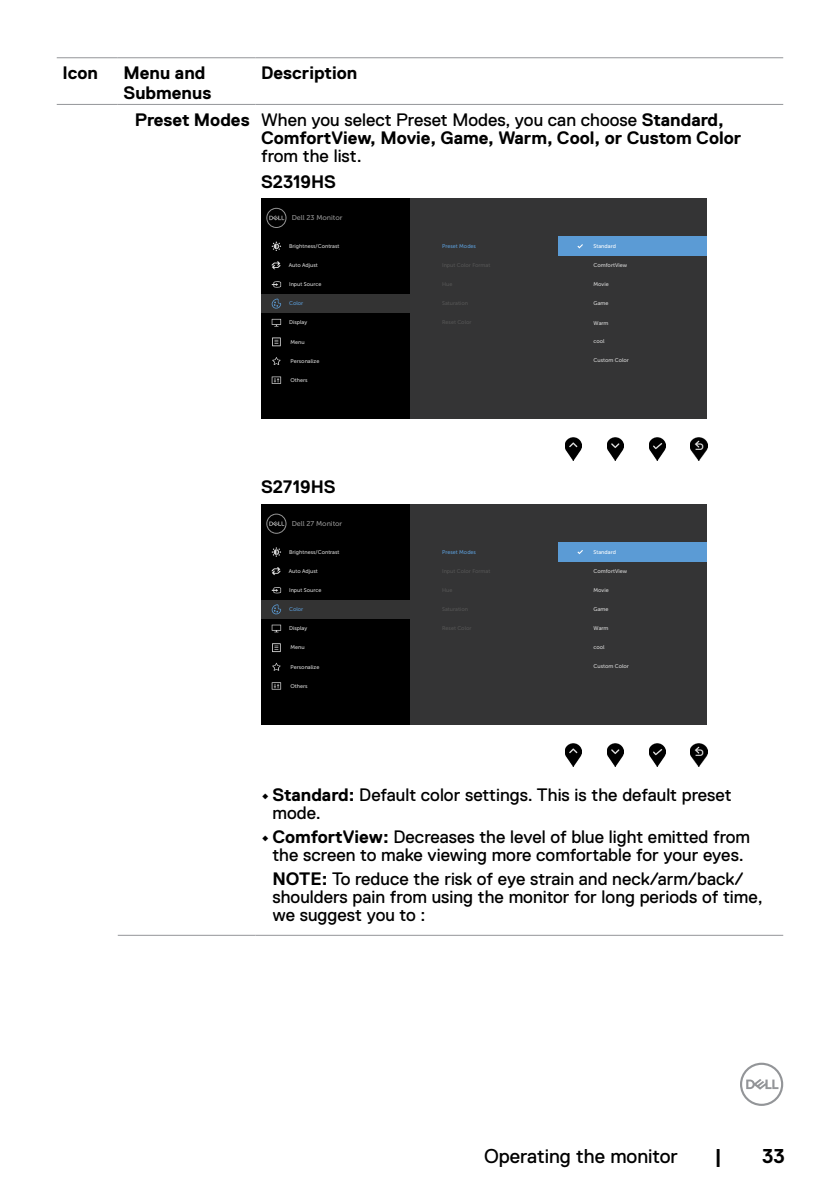
<style>
.page{position:relative;width:840px;height:1191px;background:#fff}
.page>*{position:absolute;margin:0;border:0;box-sizing:border-box;transform-origin:0 0}
.t1{font:20px "Dell Replica";color:#000}
.t2{font:700 20px "Dell Replica";color:#000}
.Table-Note{font:18px/18px "Dell Replica";color:#000}
.Table_bullet{font:700 18px/18px "Dell Replica";color:#000}
.Table_Head{font:700 18px/20px "Dell Replica";color:#000}
.Table_Paragraph{font:700 18px "Dell Replica";color:#000}
.Table_Paragraph-Inde{font:700 18px "Dell Replica";color:#000}
.t3{font:7px "Museo Sans For Dell 500";color:#939393}
.t4{font:5.4px "Museo Sans For Dell 500";color:#d9d9d9}
.t5{font:5.4px "Museo Sans For Dell 500";color:#5b9bd5}
.t6{font:5.4px "Museo Sans For Dell 500";color:#fff}
.s1{font-weight:400}
.s2{font-weight:700}
</style>
<div class="page">
<svg style="left:740px;top:1062px;width:42px;height:44px"></svg>
<hr style="left:57px;top:57px;width:61px;height:1px;background:#939598">
<hr style="left:118px;top:57px;width:137px;height:1px;background:#939598">
<hr style="left:255px;top:57px;width:527px;height:1px;background:#939598">
<hr style="left:57px;top:104px;width:61px;height:1px;background:#939598">
<hr style="left:118px;top:104px;width:137px;height:1px;background:#939598">
<hr style="left:255px;top:104px;width:527px;height:1px;background:#939598">
<hr style="left:118px;top:935px;width:137px;height:1px;background:#939598">
<hr style="left:255px;top:935px;width:527px;height:1px;background:#939598">
<div style="left:261px;top:198px;width:445px;height:220px;background:#343435"></div>
<div style="left:261px;top:198px;width:148px;height:39px;background:#000"></div>
<svg style="left:266px;top:208px;width:20px;height:20px"></svg>
<div style="left:261px;top:256px;width:148px;height:19px;background:#000"></div>
<div style="left:261px;top:275px;width:148px;height:19px;background:#000"></div>
<div style="left:261px;top:313px;width:148px;height:19px;background:#000"></div>
<div style="left:261px;top:332px;width:148px;height:19px;background:#000"></div>
<div style="left:261px;top:351px;width:148px;height:20px;background:#000"></div>
<div style="left:261px;top:371px;width:148px;height:19px;background:#000"></div>
<div style="left:261px;top:390px;width:148px;height:19px;background:#000"></div>
<div style="left:261px;top:409px;width:148px;height:9px;background:#000"></div>
<div style="left:261px;top:237px;width:148px;height:19px;background:#000"></div>
<div style="left:558px;top:237px;width:148px;height:19px;background:#5b9bd5"></div>
<svg style="left:577px;top:244px;width:5px;height:4px"></svg>
<svg style="left:271px;top:242px;width:10px;height:9px"></svg>
<img style="left:565px;top:438px;width:16px;height:23px">
<img style="left:607px;top:438px;width:16px;height:23px">
<img style="left:649px;top:438px;width:16px;height:23px">
<img style="left:690px;top:438px;width:16px;height:23px">
<svg style="left:271px;top:281px;width:10px;height:7px"></svg>
<svg style="left:271px;top:319px;width:10px;height:7px"></svg>
<svg style="left:272px;top:337px;width:8px;height:9px"></svg>
<svg style="left:272px;top:357px;width:9px;height:8px"></svg>
<svg style="left:271px;top:376px;width:10px;height:8px"></svg>
<svg style="left:271px;top:298px;width:10px;height:11px"></svg>
<svg style="left:271px;top:261px;width:9px;height:8px"></svg>
<div style="left:261px;top:504px;width:445px;height:220px;background:#343435"></div>
<div style="left:261px;top:504px;width:148px;height:38px;background:#000"></div>
<svg style="left:266px;top:513px;width:20px;height:21px"></svg>
<div style="left:261px;top:561px;width:148px;height:20px;background:#000"></div>
<div style="left:261px;top:581px;width:148px;height:19px;background:#000"></div>
<div style="left:261px;top:619px;width:148px;height:19px;background:#000"></div>
<div style="left:261px;top:638px;width:148px;height:19px;background:#000"></div>
<div style="left:261px;top:657px;width:148px;height:19px;background:#000"></div>
<div style="left:261px;top:676px;width:148px;height:19px;background:#000"></div>
<div style="left:261px;top:695px;width:148px;height:20px;background:#000"></div>
<div style="left:261px;top:715px;width:148px;height:9px;background:#000"></div>
<div style="left:261px;top:542px;width:148px;height:19px;background:#000"></div>
<div style="left:558px;top:542px;width:148px;height:19px;background:#5b9bd5"></div>
<svg style="left:577px;top:550px;width:5px;height:4px"></svg>
<svg style="left:271px;top:547px;width:10px;height:10px"></svg>
<img style="left:565px;top:744px;width:16px;height:22px">
<img style="left:607px;top:744px;width:16px;height:22px">
<img style="left:649px;top:744px;width:16px;height:22px">
<img style="left:690px;top:744px;width:16px;height:22px">
<svg style="left:271px;top:587px;width:10px;height:6px"></svg>
<svg style="left:271px;top:624px;width:10px;height:8px"></svg>
<svg style="left:272px;top:643px;width:8px;height:9px"></svg>
<svg style="left:272px;top:662px;width:9px;height:9px"></svg>
<svg style="left:271px;top:682px;width:10px;height:7px"></svg>
<svg style="left:271px;top:604px;width:10px;height:10px"></svg>
<svg style="left:271px;top:567px;width:9px;height:8px"></svg>
<p class="Table_Head" style="left:62px;top:63px;width:37px">Icon</p>
<p class="Table_Head" style="left:123px;top:63px;width:89px">Menu and<br>Submenus</p>
<p class="Table_Head" style="left:261px;top:63px;width:98px">Description</p>
<p class="Table_Paragraph-Inde" style="left:135px;top:110px;width:116px">Preset Modes</p>
<p class="Table_bullet" style="left:261px;top:111px;width:481px"><span class="s1">When you select Preset Modes, you can choose</span> Standard,<br>ComfortView, Movie, Game, Warm, Cool, or Custom Color <span class="s1">from the list.</span></p>
<p class="Table_Paragraph" style="left:261px;top:171px;width:77px">S2319HS</p>
<p class="t3" style="left:291px;top:214px;width:52px">Dell 23 Monitor</p>
<p class="t4" style="left:289px;top:243px;width:52px">Brightness/Contrast</p>
<p class="t5" style="left:442px;top:243px;width:35px">Preset Modes</p>
<p class="t4" style="left:593px;top:262px;width:35px">ComfortView</p>
<p class="t4" style="left:593px;top:281px;width:17px">Movie</p>
<p class="t4" style="left:593px;top:301px;width:16px">Game</p>
<p class="t4" style="left:593px;top:320px;width:17px">Warm</p>
<p class="t4" style="left:593px;top:338px;width:13px">cool</p>
<p class="t4" style="left:593px;top:357px;width:37px">Custom Color</p>
<p class="t6" style="left:593px;top:243px;width:24px">Standard</p>
<p class="t4" style="left:288px;top:263px;width:31px">Auto Adjust</p>
<p class="t4" style="left:289px;top:281px;width:34px">Input Source</p>
<p class="t4" style="left:289px;top:320px;width:20px">Display</p>
<p class="t4" style="left:290px;top:339px;width:16px">Menu</p>
<p class="t4" style="left:290px;top:358px;width:30px">Personalize</p>
<p class="t4" style="left:290px;top:377px;width:19px">Others</p>
<p class="t5" style="left:289px;top:300px;width:16px">Color</p>
<p class="Table_Paragraph" style="left:261px;top:477px;width:76px">S2719HS</p>
<p class="t3" style="left:291px;top:520px;width:52px">Dell 27 Monitor</p>
<p class="t4" style="left:289px;top:549px;width:52px">Brightness/Contrast</p>
<p class="t5" style="left:442px;top:549px;width:35px">Preset Modes</p>
<p class="t4" style="left:288px;top:568px;width:31px">Auto Adjust</p>
<p class="t4" style="left:289px;top:587px;width:34px">Input Source</p>
<p class="t4" style="left:289px;top:625px;width:20px">Display</p>
<p class="t4" style="left:290px;top:644px;width:16px">Menu</p>
<p class="t4" style="left:290px;top:663px;width:30px">Personalize</p>
<p class="t4" style="left:290px;top:683px;width:19px">Others</p>
<p class="t5" style="left:289px;top:606px;width:16px">Color</p>
<p class="t6" style="left:593px;top:549px;width:24px">Standard</p>
<p class="t4" style="left:593px;top:568px;width:35px">ComfortView</p>
<p class="t4" style="left:593px;top:587px;width:17px">Movie</p>
<p class="t4" style="left:593px;top:606px;width:16px">Game</p>
<p class="t4" style="left:593px;top:625px;width:17px">Warm</p>
<p class="t4" style="left:593px;top:644px;width:13px">cool</p>
<p class="t4" style="left:593px;top:663px;width:37px">Custom Color</p>
<p class="Table-Note" style="left:272px;top:786px;width:460px;text-indent:-11px"><span class="s2">• Standard:</span> Default color settings. This is the default preset mode.</p>
<p class="Table-Note" style="left:261px;top:828px;width:490px;text-align:center"><span class="s2">• ComfortView:</span> Decreases the level of blue light emitted from the screen to make viewing more comfortable for your eyes.</p>
<p class="Table-Note" style="left:272px;top:869px;width:491px"><span class="s2">NOTE:</span> To reduce the risk of eye strain and neck/arm/back/ shoulders pain from using the monitor for long periods of time, we suggest you to :</p>
<p class="t1" style="left:484px;top:1144px;width:195px">Operating the monitor</p>
<p class="t2" style="left:714px;top:1144px;width:9px">|</p>
<p class="t2" style="left:761px;top:1144px;width:24px">33</p>
</div>
